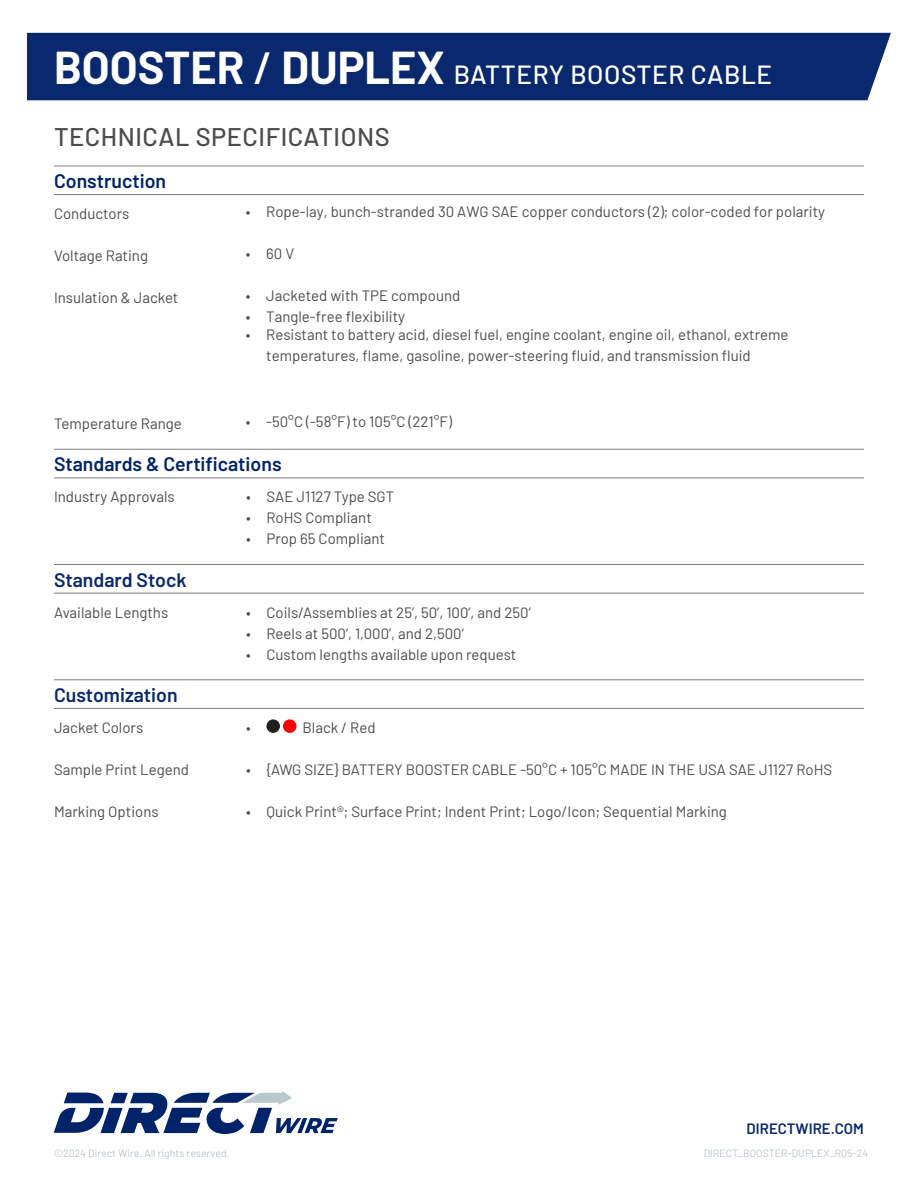
<style>
.page{position:relative;width:918px;height:1188px;background:#fff}
.page>*{position:absolute;margin:0;border:0;box-sizing:border-box;transform-origin:0 0}
.t1{font:500 26.25px "Barlow";letter-spacing:.02em;color:#fff}
.t2{font:500 25.5px "Barlow";letter-spacing:.02em;color:#4b4c4d}
.t3{font:600 19.5px "Barlow";color:#002369}
.t4{font:600 19.5px "Barlow";color:#09286d}
.t5{font:15px/21px "Barlow";color:#4b4c4d}
.t6{font:600 15px "Barlow";color:#09286d}
.t7{font:10.5px "Barlow";color:#b7c6ca}
.s1{font-weight:700;font-size:45px}
.s2{font-size:45px}
</style>
<div class="page">
<div style="left:27px;top:33px;width:864px;height:67px;background:#09286d"></div>
<hr style="left:54px;top:194px;width:810px;height:1px;background:#797b7e">
<hr style="left:54px;top:166px;width:810px;height:1px;background:#797b7e">
<hr style="left:54px;top:478px;width:810px;height:1px;background:#797b7e">
<hr style="left:54px;top:449px;width:810px;height:1px;background:#797b7e">
<hr style="left:54px;top:708px;width:810px;height:1px;background:#797b7e">
<div style="left:266px;top:719px;width:14px;height:14px;background:#231f20;border-radius:50%"></div>
<div style="left:283px;top:719px;width:13px;height:14px;background:#f00;border-radius:50%"></div>
<hr style="left:54px;top:680px;width:810px;height:1px;background:#797b7e">
<svg style="left:54px;top:1091px;width:284px;height:43px"></svg>
<hr style="left:54px;top:593px;width:810px;height:1px;background:#797b7e">
<hr style="left:54px;top:564px;width:810px;height:1px;background:#797b7e">
<p class="t1" style="left:54px;top:55px;width:720px"><span class="s1">BOOSTER</span> <span class="s2">/</span> <span class="s1">DUPLEX</span> BATTERY BOOSTER CABLE</p>
<p class="t2" style="left:54px;top:118px;width:337px">TECHNICAL SPECIFICATIONS</p>
<p class="t3" style="left:54px;top:167px;width:114px">Construction</p>
<p class="t5" style="left:54px;top:202px;width:77px">Conductors</p>
<p class="t5" style="left:54px;top:244px;width:96px">Voltage Rating</p>
<p class="t5" style="left:54px;top:286px;width:126px">Insulation &amp; Jacket</p>
<p class="t5" style="left:246px;top:200px;width:581px">• Rope-lay, bunch-stranded 30 AWG SAE copper conductors (2); color-coded for polarity</p>
<p class="t5" style="left:246px;top:242px;width:50px">• 60 V</p>
<p class="t5" style="left:246px;top:284px;width:216px">• Jacketed with TPE compound</p>
<p class="t5" style="left:246px;top:305px;width:161px">• Tangle-free flexibility</p>
<p class="t5" style="left:266px;top:323px;width:524px;text-indent:-20px">• Resistant to battery acid, diesel fuel, engine coolant, engine oil, ethanol, extreme temperatures, flame, gasoline, power-steering fluid, and transmission fluid</p>
<p class="t5" style="left:246px;top:410px;width:207px">• -50°C (-58°F) to 105°C (221°F)</p>
<p class="t3" style="left:54px;top:450px;width:229px">Standards &amp; Certifications</p>
<p class="t5" style="left:54px;top:485px;width:122px">Industry Approvals</p>
<p class="t5" style="left:246px;top:485px;width:149px">• SAE J1127 Type SGT</p>
<p class="t5" style="left:246px;top:506px;width:127px">• RoHS Compliant</p>
<p class="t5" style="left:246px;top:527px;width:140px">• Prop 65 Compliant</p>
<p class="t5" style="left:54px;top:412px;width:129px">Temperature Range</p>
<p class="t4" style="left:54px;top:565px;width:134px">Standard Stock</p>
<p class="t5" style="left:54px;top:601px;width:116px">Available Lengths</p>
<p class="t5" style="left:246px;top:601px;width:286px">• Coils/Assemblies at 25’, 50’, 100’, and 250’</p>
<p class="t5" style="left:246px;top:622px;width:219px">• Reels at 500’, 1,000’, and 2,500’</p>
<p class="t5" style="left:246px;top:643px;width:272px">• Custom lengths available upon request</p>
<p class="t4" style="left:54px;top:681px;width:125px">Customization</p>
<p class="t5" style="left:54px;top:716px;width:91px">Jacket Colors</p>
<p class="t5" style="left:54px;top:758px;width:136px">Sample Print Legend</p>
<p class="t5" style="left:54px;top:800px;width:106px">Marking Options</p>
<p class="t5" style="left:246px;top:716px;width:6px">•</p>
<p class="t5" style="left:302px;top:716px;width:75px">Black / Red</p>
<p class="t5" style="left:246px;top:758px;width:588px">• {AWG SIZE} BATTERY BOOSTER CABLE -50°C + 105°C MADE IN THE USA SAE J1127 RoHS</p>
<p class="t5" style="left:246px;top:800px;width:482px">• Quick Print®; Surface Print; Indent Print; Logo/Icon; Sequential Marking</p>
<p class="t6" style="left:747px;top:1118px;width:119px">DIRECTWIRE.COM</p>
<p class="t7" style="left:54px;top:1145px;width:177px">©2024 Direct Wire. All rights reserved.</p>
<p class="t7" style="left:704px;top:1145px;width:166px">DIRECT_BOOSTER-DUPLEX_R05-24</p>
</div>
